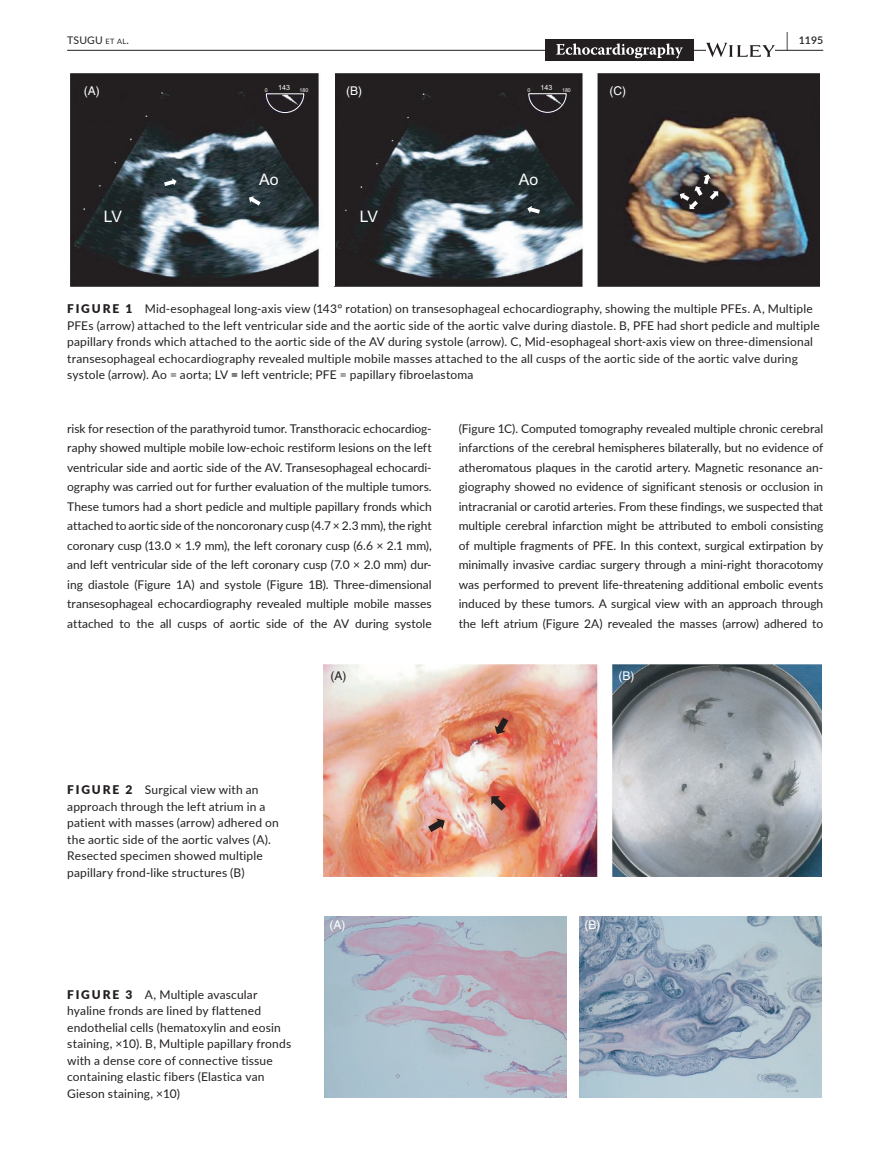
<style>
.page{position:relative;width:893px;height:1174px;background:#fff}
.page>*{position:absolute;margin:0;border:0;box-sizing:border-box;transform-origin:0 0}
.t1{font:600 19.5px "Lato";color:#231f20;scale:.48 1}
.t2{font:15.9px "Arial";letter-spacing:-.04em;color:#fff}
.t3{font:12px/19.5px "Lato";letter-spacing:.015em;color:#231f20}
.t4{font:12px "Helvetica";color:#fff}
.t5{font:12px "Helvetica";color:#231f20}
.t6{font:10.5px "Lato";letter-spacing:.02em;color:#231f20}
.t7{font:600 10.5px "Lato";color:#231f20}
.t8{font:7.05px "Arial";letter-spacing:-.005em;color:#fff}
.t9{font:5.25px "Arial";letter-spacing:.005em;color:#fff}
.s1{font-size:7.35px}
.s2{font-weight:900}
.s3{font-weight:700}
</style>
<div class="page">
<hr style="left:67px;top:50px;width:756px;height:1px;background:#231f20">
<div style="left:545px;top:40px;width:149px;height:21px;background:#231f20"></div>
<svg style="left:556px;top:43px;width:127px;height:15px"></svg>
<svg style="left:706px;top:43px;width:69px;height:14px"></svg>
<img style="left:71px;top:73px;width:748px;height:213px">
<hr style="left:332px;top:74px;width:3px;height:212px;background:#fff">
<svg style="left:164px;top:178px;width:13px;height:8px"></svg>
<svg style="left:249px;top:196px;width:12px;height:9px"></svg>
<svg style="left:527px;top:206px;width:13px;height:7px"></svg>
<svg style="left:680px;top:174px;width:38px;height:35px"></svg>
<svg style="left:528px;top:93px;width:39px;height:20px"></svg>
<svg style="left:266px;top:93px;width:39px;height:20px"></svg>
<img style="left:324px;top:664px;width:498px;height:212px">
<svg style="left:428px;top:818px;width:17px;height:14px"></svg>
<svg style="left:495px;top:717px;width:13px;height:17px"></svg>
<svg style="left:491px;top:796px;width:15px;height:14px"></svg>
<img style="left:580px;top:916px;width:242px;height:182px">
<img style="left:324px;top:916px;width:243px;height:182px">
<h1 class="t1" style="left:786px;top:26px;width:7px">|</h1>
<p class="t6" style="left:67px;top:33px;width:63px">TSUGU <span class="s1">et al</span>.</p>
<p class="t7" style="left:799px;top:33px;width:26px">1195</p>
<p class="t8" style="left:278px;top:83px;width:13px">143</p>
<p class="t8" style="left:541px;top:83px;width:13px">143</p>
<p class="t4" style="left:84px;top:84px;width:17px">(A)</p>
<p class="t4" style="left:346px;top:84px;width:17px">(B)</p>
<p class="t4" style="left:609px;top:84px;width:18px">(C)</p>
<p class="t9" style="left:265px;top:87px;width:4px">0</p>
<p class="t9" style="left:300px;top:87px;width:10px">180</p>
<p class="t9" style="left:527px;top:87px;width:4px">0</p>
<p class="t9" style="left:562px;top:87px;width:10px">180</p>
<h2 class="t2" style="left:259px;top:169px;width:21px">Ao</h2>
<h2 class="t2" style="left:104px;top:206px;width:20px">LV</h2>
<h2 class="t2" style="left:360px;top:206px;width:20px">LV</h2>
<h2 class="t2" style="left:519px;top:169px;width:21px">Ao</h2>
<p class="t3" style="left:67px;top:300px;width:754px;line-height:16.5px"><span class="s2">FIGURE 1</span> Mid‐esophageal long‐axis view (143° rotation) on transesophageal echocardiography, showing the multiple PFEs. A, Multiple PFEs (arrow) attached to the left ventricular side and the aortic side of the aortic valve during diastole. B, PFE had short pedicle and multiple papillary fronds which attached to the aortic side of the AV during systole (arrow). C, Mid‐esophageal short‐axis view on three‐dimensional transesophageal echocardiography revealed multiple mobile masses attached to the all cusps of the aortic side of the aortic valve during systole (arrow). Ao = aorta; LV <span class="s3">=</span> left ventricle; PFE = papillary fibroelastoma</p>
<p class="t3" style="left:67px;top:418px;width:366px;text-align:justify">risk for resection of the parathyroid tumor. Transthoracic echocardiog&shy;raphy showed multiple mobile low‐echoic restiform lesions on the left ventricular side and aortic side of the AV. Transesophageal echocardi&shy;ography was carried out for further evaluation of the multiple tumors.<br>These tumors had a short pedicle and multiple papillary fronds which attached to aortic side of the noncoronary cusp (4.7 × 2.3 mm), the right coronary cusp (13.0 × 1.9 mm), the left coronary cusp (6.6 × 2.1 mm), and left ventricular side of the left coronary cusp (7.0 × 2.0 mm) dur&shy;ing diastole (Figure 1A) and systole (Figure 1B). Three‐dimensional transesophageal echocardiography revealed multiple mobile masses attached to the all cusps of aortic side of the AV during systole</p>
<p class="t3" style="left:459px;top:418px;width:366px;text-align:justify">(Figure 1C). Computed tomography revealed multiple chronic cerebral infarctions of the cerebral hemispheres bilaterally, but no evidence of atheromatous plaques in the carotid artery. Magnetic resonance an&shy;giography showed no evidence of significant stenosis or occlusion in intracranial or carotid arteries. From these findings, we suspected that multiple cerebral infarction might be attributed to emboli consisting of multiple fragments of PFE. In this context, surgical extirpation by minimally invasive cardiac surgery through a mini‐right thoracotomy was performed to prevent life‐threatening additional embolic events induced by these tumors. A surgical view with an approach through the left atrium (Figure 2A) revealed the masses (arrow) adhered to</p>
<p class="t5" style="left:331px;top:668px;width:17px">(A)</p>
<p class="t4" style="left:618px;top:668px;width:17px">(B)</p>
<p class="t3" style="left:67px;top:781px;width:213px;line-height:16.5px"><span class="s2">FIGURE 2</span> Surgical view with an approach through the left atrium in a patient with masses (arrow) adhered on the aortic side of the aortic valves (A).<br>Resected specimen showed multiple papillary frond‐like structures (B)</p>
<p class="t3" style="left:67px;top:985px;width:226px;line-height:16.5px"><span class="s2">FIGURE 3</span> A, Multiple avascular hyaline fronds are lined by flattened endothelial cells (hematoxylin and eosin staining, ×10). B, Multiple papillary fronds with a dense core of connective tissue containing elastic fibers (Elastica van Gieson staining, ×10)</p>
<p class="t4" style="left:329px;top:918px;width:17px">(A)</p>
<p class="t4" style="left:585px;top:918px;width:17px">(B)</p>
</div>
